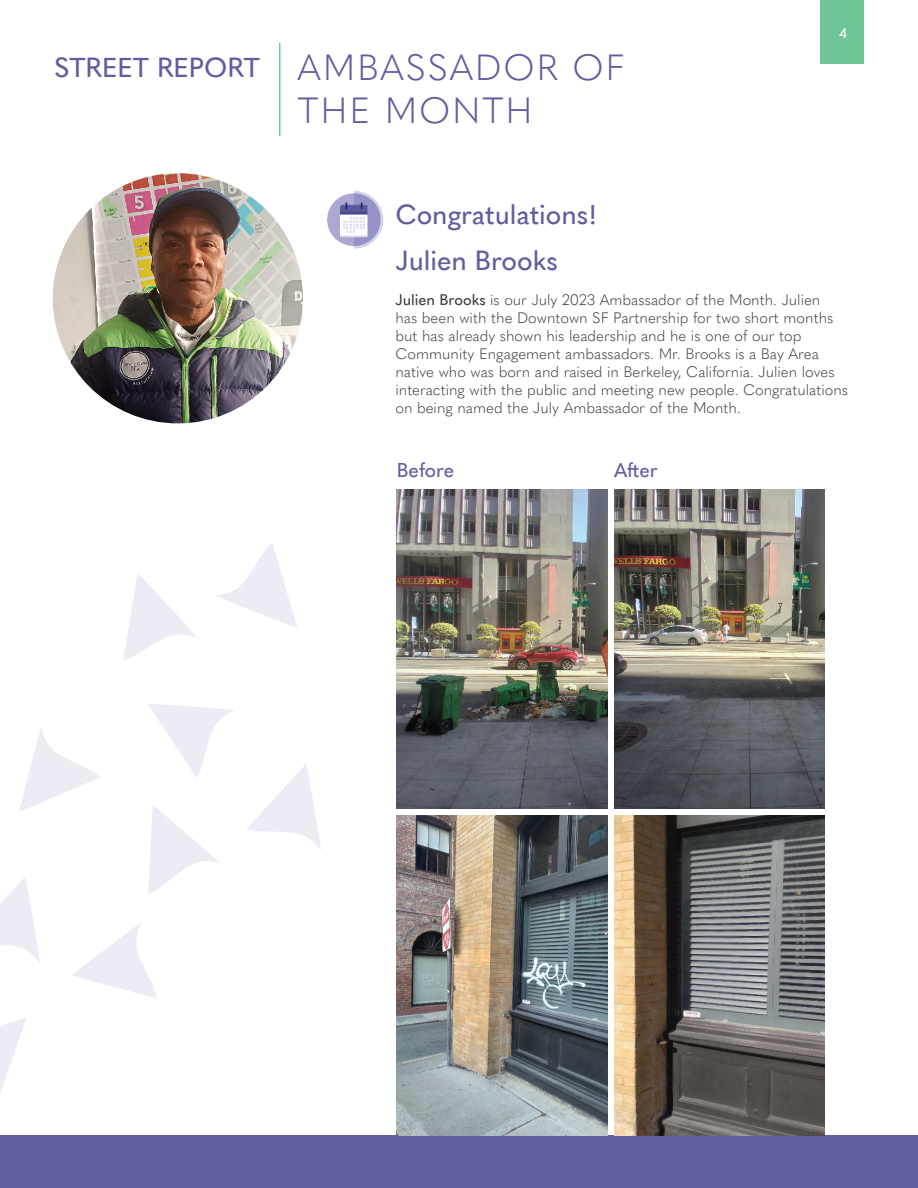
<style>
.page{position:relative;width:918px;height:1188px;background:#fff}
.page>*{position:absolute;margin:0;border:0;box-sizing:border-box;transform-origin:0 0}
.t1{font:300 36px/43.2px "Quasimoda";letter-spacing:.05em;color:#605e9e}
.t2{font:500 27px/46px "Quasimoda W03";color:#605e9e}
.t3{font:500 19.5px "Quasimoda W03";color:#605e9e}
.t4{font:300 15px/18px "Quasimoda";color:#3e3e3f}
.t5{font:500 13.5px "Quasimoda W03";color:#fff}
.s1{font-family:"Quasimoda W03";font-weight:500}
</style>
<div class="page">
<div style="left:821px;top:0;width:43px;height:64px;background:#6ec597"></div>
<div style="left:0;top:1135px;width:918px;height:53px;background:#605e9e"></div>
<svg style="left:123px;top:574px;width:74px;height:86px"></svg>
<svg style="left:0;top:877px;width:40px;height:86px"></svg>
<svg style="left:247px;top:764px;width:74px;height:86px"></svg>
<svg style="left:148px;top:704px;width:87px;height:73px"></svg>
<svg style="left:19px;top:728px;width:81px;height:84px"></svg>
<svg style="left:72px;top:923px;width:85px;height:75px"></svg>
<svg style="left:0;top:1018px;width:26px;height:74px"></svg>
<svg style="left:148px;top:806px;width:71px;height:88px"></svg>
<svg style="left:216px;top:543px;width:81px;height:85px"></svg>
<img style="left:53px;top:173px;width:250px;height:250px;border-radius:125px">
<img style="left:327px;top:190px;width:57px;height:59px">
<hr style="left:279px;top:43px;width:1px;height:93px;background:#6ec597">
<img style="left:397px;top:489px;width:211px;height:320px">
<img style="left:614px;top:489px;width:211px;height:320px">
<img style="left:397px;top:816px;width:211px;height:319px">
<img style="left:614px;top:816px;width:211px;height:320px">
<h2 class="t2" style="left:54px;top:43px;width:208px">STREET REPORT</h2>
<h1 class="t1" style="left:298px;top:44px;width:329px">AMBASSADOR OF<br>THE MONTH</h1>
<h2 class="t2" style="left:395px;top:190px;width:203px">Congratulations!<br>Julien Brooks</h2>
<p class="t5" style="left:839px;top:23px;width:9px">4</p>
<p class="t4" style="left:395px;top:289px;width:454px"><span class="s1">Julien Brooks</span> is our July 2023 Ambassador of the Month. Julien<br>has been with the Downtown SF Partnership for two short months but has already shown his leadership and he is one of our top Community Engagement ambassadors. Mr. Brooks is a Bay Area native who was born and raised in Berkeley, California. Julien loves interacting with the public and meeting new people. Congratulations on being named the July Ambassador of the Month.</p>
<h3 class="t3" style="left:397px;top:456px;width:59px">Before</h3>
<h3 class="t3" style="left:614px;top:456px;width:45px">After</h3>
</div>
